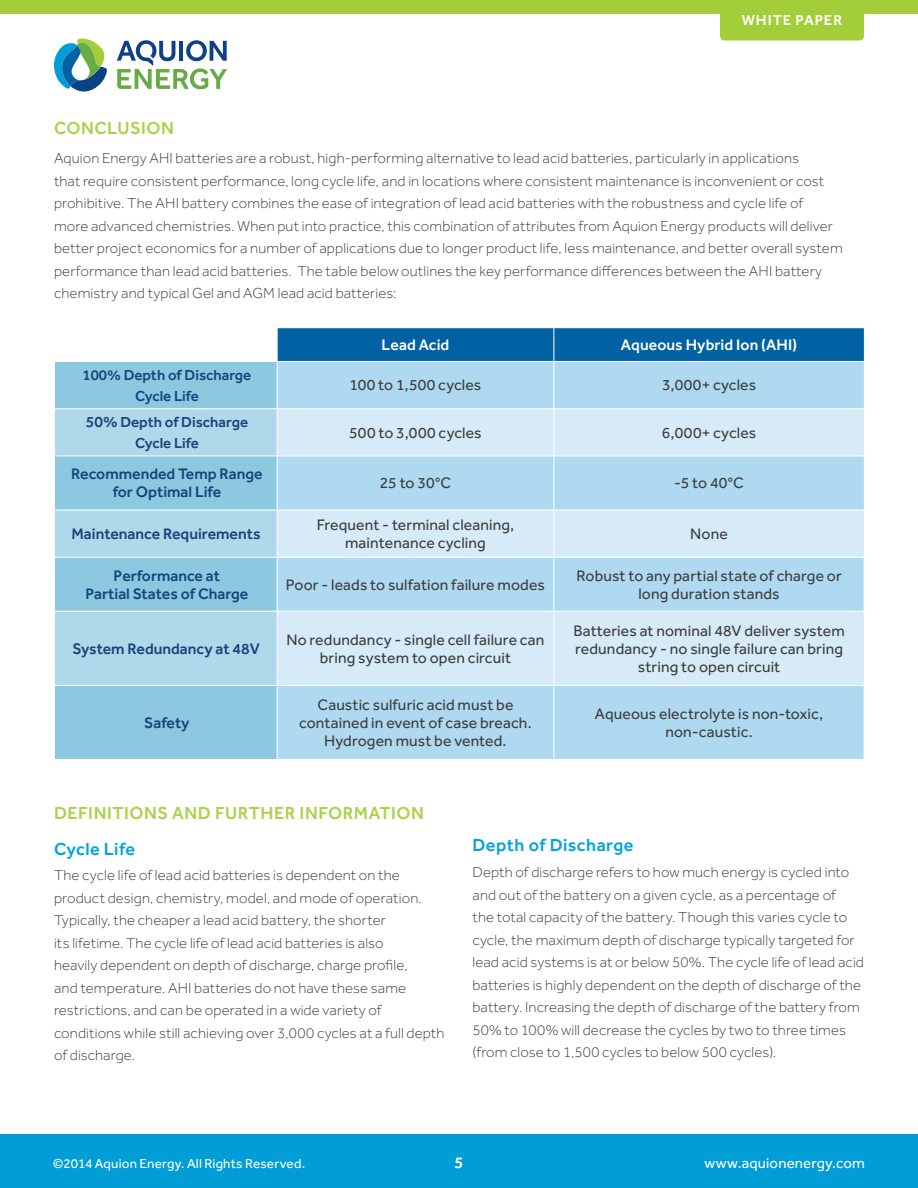
<style>
.page{position:relative;width:918px;height:1188px;background:#fff}
.page>*{position:absolute;margin:0;border:0;box-sizing:border-box;transform-origin:0 0}
.t1{font:500 18px "Effra";letter-spacing:.03em;color:#acd14a}
.t2{font:500 18px "Effra";letter-spacing:.025em;color:#00a3da}
.t3{font:500 16.5px "Effra";color:#fff}
.t4{font:15.75px/18px "Effra";letter-spacing:.01em;color:#3e3e3f;text-align:center}
.t5{font:500 15.75px/18px "Effra";color:#17457b;text-align:center}
.t6{font:500 15.75px "Effra";letter-spacing:.005em;color:#fff}
.t7{font:300 15px/22.5px "Effra";letter-spacing:.01em;color:#3e3e3f}
.t8{font:500 15px/21px "Effra";color:#17457b;text-align:center}
.t9{font:15px "Effra";letter-spacing:.01em;color:#fff}
.t10{font:500 15px "Effra";letter-spacing:.06em;color:#fff}
.t11{font:13.5px "Effra";letter-spacing:.015em;color:#fff}
.s1{font-size:15.75px}
</style>
<div class="page">
<div style="left:0;top:1134px;width:918px;height:54px;background:#009dd6"></div>
<div style="left:0;top:0;width:918px;height:14px;background:#a3cd39"></div>
<div style="left:720px;top:14px;width:144px;height:27px;background:#a3cd39"></div>
<svg style="left:117px;top:40px;width:110px;height:49px"></svg>
<svg style="left:54px;top:38px;width:53px;height:54px"></svg>
<div style="left:278px;top:328px;width:586px;height:33px;background:#0062a3"></div>
<div style="left:55px;top:362px;width:222px;height:397px;background:#8cc9e1"></div>
<div style="left:278px;top:362px;width:586px;height:397px;background:#afd9f0"></div>
<svg style="left:55px;top:409px;width:222px;height:276px;background:#a2d2e7"></svg>
<svg style="left:278px;top:409px;width:586px;height:276px;background:#c7e4f4"></svg>
<hr style="left:554px;top:612px;width:1px;height:73px;background:#fff">
<hr style="left:277px;top:408px;width:277px;height:1px;background:#fff">
<hr style="left:554px;top:408px;width:311px;height:1px;background:#fff">
<hr style="left:54px;top:408px;width:223px;height:1px;background:#fff">
<hr style="left:54px;top:456px;width:223px;height:1px;background:#fff">
<hr style="left:277px;top:456px;width:277px;height:1px;background:#fff">
<hr style="left:554px;top:456px;width:311px;height:1px;background:#fff">
<hr style="left:277px;top:510px;width:277px;height:1px;background:#fff">
<hr style="left:554px;top:510px;width:311px;height:1px;background:#fff">
<hr style="left:277px;top:557px;width:277px;height:1px;background:#fff">
<hr style="left:554px;top:557px;width:311px;height:1px;background:#fff">
<hr style="left:277px;top:611px;width:277px;height:1px;background:#fff">
<hr style="left:554px;top:611px;width:311px;height:1px;background:#fff">
<hr style="left:277px;top:685px;width:277px;height:1px;background:#fff">
<hr style="left:554px;top:685px;width:311px;height:1px;background:#fff">
<hr style="left:54px;top:510px;width:223px;height:1px;background:#fff">
<hr style="left:54px;top:557px;width:223px;height:1px;background:#fff">
<hr style="left:54px;top:611px;width:223px;height:1px;background:#fff">
<hr style="left:54px;top:685px;width:223px;height:1px;background:#fff">
<hr style="left:554px;top:328px;width:1px;height:33px;background:#fff">
<hr style="left:554px;top:362px;width:1px;height:46px;background:#fff">
<hr style="left:554px;top:409px;width:1px;height:47px;background:#fff">
<hr style="left:554px;top:456px;width:1px;height:54px;background:#fff">
<hr style="left:554px;top:510px;width:1px;height:47px;background:#fff">
<hr style="left:554px;top:558px;width:1px;height:53px;background:#fff">
<hr style="left:554px;top:686px;width:1px;height:73px;background:#fff">
<p class="t10" style="left:742px;top:11px;width:102px">WHITE PAPER</p>
<p class="t1" style="left:54px;top:117px;width:121px">CONCLUSION</p>
<p class="t7" style="left:54px;top:147px;width:790px">Aquion Energy AHI batteries are a robust, high-performing alternative to lead acid batteries, particularly in applications<br>that require consistent performance, long cycle life, and in locations where consistent maintenance is inconvenient or cost prohibitive. The AHI battery combines the ease of integration of lead acid batteries with the robustness and cycle life of<br>more advanced chemistries. When put into practice, this combination of attributes from Aquion Energy products will deliver better project economics for a number of applications due to longer product life, less maintenance, and better overall system performance than lead acid batteries. The table below outlines the key performance differences between the AHI battery chemistry and typical Gel and AGM lead acid batteries:</p>
<p class="t6" style="left:382px;top:335px;width:69px">Lead Acid</p>
<p class="t6" style="left:621px;top:335px;width:178px">Aqueous Hybrid Ion (AHI)</p>
<p class="t8" style="left:83px;top:364px;width:170px">100% Depth of Discharge<br>Cycle Life</p>
<p class="t4" style="left:350px;top:376px;width:133px">100 to 1,500 cycles</p>
<p class="t4" style="left:662px;top:376px;width:96px">3,000+ cycles</p>
<p class="t8" style="left:86px;top:411px;width:164px"><span class="s1">50%</span> Depth of Discharge<br>Cycle Life</p>
<p class="t4" style="left:349px;top:423px;width:134px">500 to 3,000 cycles</p>
<p class="t4" style="left:662px;top:423px;width:96px">6,000+ cycles</p>
<p class="t5" style="left:71px;top:465px;width:193px">Recommended Temp Range for Optimal Life</p>
<p class="t4" style="left:380px;top:474px;width:73px">25 to 30°C</p>
<p class="t4" style="left:674px;top:474px;width:71px">-5 to 40°C</p>
<p class="t5" style="left:72px;top:524px;width:191px">Maintenance Requirements</p>
<p class="t4" style="left:317px;top:516px;width:199px">Frequent - terminal cleaning, maintenance cycling</p>
<p class="t4" style="left:690px;top:525px;width:39px">None</p>
<p class="t5" style="left:85px;top:566px;width:164px">Performance at<br>Partial States of Charge</p>
<p class="t4" style="left:286px;top:575px;width:260px">Poor - leads to sulfation failure modes</p>
<p class="t4" style="left:576px;top:566px;width:267px">Robust to any partial state of charge or long duration stands</p>
<p class="t5" style="left:72px;top:639px;width:189px">System Redundancy at 48V</p>
<p class="t4" style="left:286px;top:630px;width:260px">No redundancy - single cell failure can bring system to open circuit</p>
<p class="t4" style="left:573px;top:621px;width:273px">Batteries at nominal 48V deliver system redundancy - no single failure can bring string to open circuit</p>
<p class="t5" style="left:144px;top:713px;width:47px">Safety</p>
<p class="t4" style="left:299px;top:696px;width:234px">Caustic sulfuric acid must be contained in event of case breach.<br>Hydrogen must be vented.</p>
<p class="t4" style="left:595px;top:705px;width:230px">Aqueous electrolyte is non-toxic, non-caustic.</p>
<p class="t1" style="left:54px;top:802px;width:371px">DEFINITIONS AND FURTHER INFORMATION</p>
<p class="t2" style="left:54px;top:838px;width:83px">Cycle Life</p>
<p class="t7" style="left:54px;top:864px;width:392px">The cycle life of lead acid batteries is dependent on the product design, chemistry, model, and mode of operation.<br>Typically, the cheaper a lead acid battery, the shorter<br>its lifetime. The cycle life of lead acid batteries is also<br>heavily dependent on depth of discharge, charge profile,<br>and temperature. AHI batteries do not have these same restrictions, and can be operated in a wide variety of conditions while still achieving over 3,000 cycles at a full depth of discharge.</p>
<p class="t2" style="left:472px;top:834px;width:163px">Depth of Discharge</p>
<p class="t7" style="left:472px;top:861px;width:393px">Depth of discharge refers to how much energy is cycled into and out of the battery on a given cycle, as a percentage of<br>the total capacity of the battery. Though this varies cycle to cycle, the maximum depth of discharge typically targeted for lead acid systems is at or below 50%. The cycle life of lead acid batteries is highly dependent on the depth of discharge of the battery. Increasing the depth of discharge of the battery from 50% to 100% will decrease the cycles by two to three times (from close to 1,500 cycles to below 500 cycles).</p>
<p class="t11" style="left:53px;top:1155px;width:254px">©2014 Aquion Energy. All Rights Reserved.</p>
<p class="t3" style="left:455px;top:1152px;width:10px">5</p>
<p class="t9" style="left:704px;top:1154px;width:162px">www.aquionenergy.com</p>
</div>
